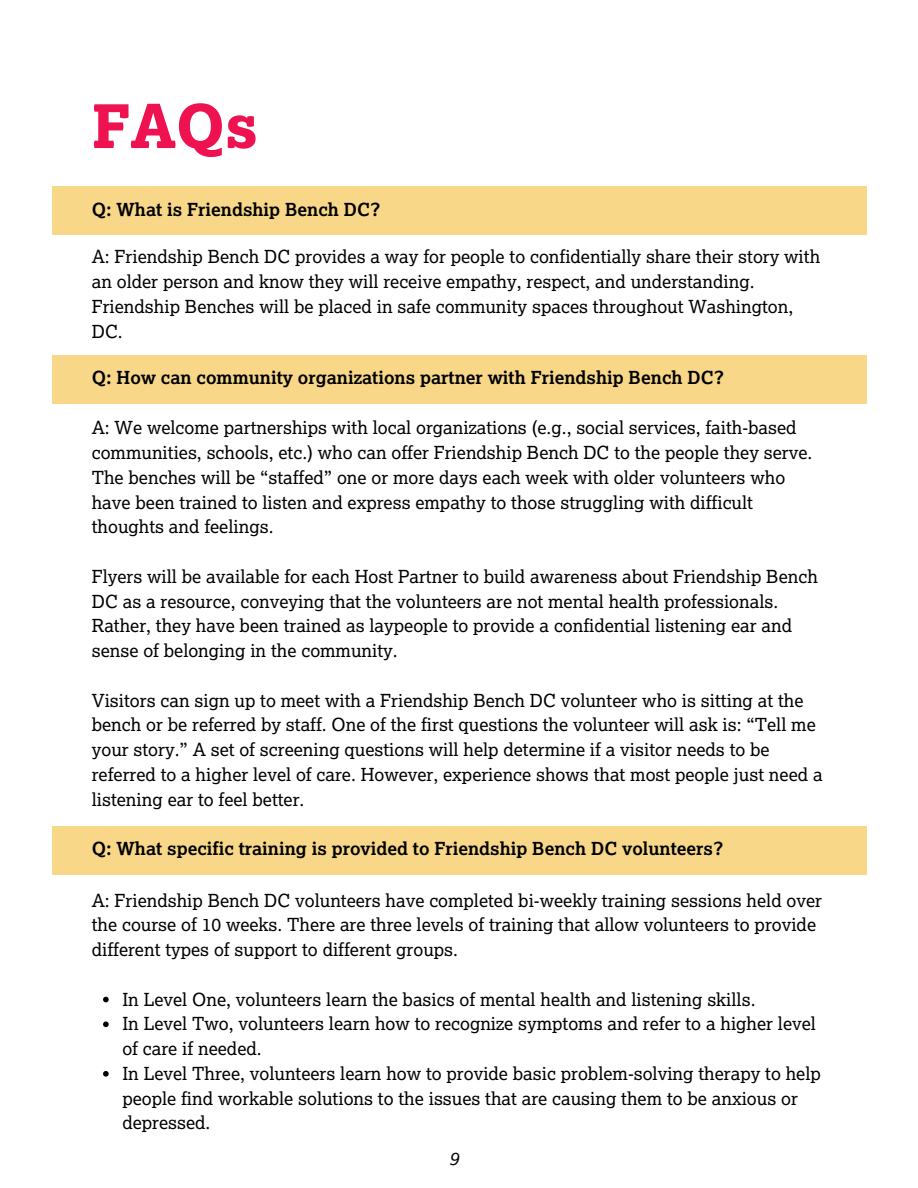
<style>
.page{position:relative;width:918px;height:1188px;background:#fff}
.page>*{position:absolute;margin:0;border:0;box-sizing:border-box;transform-origin:0 0}
.t1{font:60px "Lexia X Bold";color:#ef1250}
.t2{font:18px/24.8px "Lexia";color:#000}
.t3{font:700 18px "Lexia";color:#000}
.t4{font:italic 18px "Lexia";color:#000}
</style>
<div class="page">
<div style="left:52px;top:186px;width:814px;height:49px;background:#f8d888"></div>
<div style="left:52px;top:355px;width:814px;height:49px;background:#f8d888"></div>
<svg style="left:103px;top:997px;width:6px;height:5px"></svg>
<svg style="left:103px;top:1021px;width:6px;height:6px"></svg>
<svg style="left:103px;top:1071px;width:6px;height:6px"></svg>
<div style="left:52px;top:826px;width:814px;height:49px;background:#f8d888"></div>
<h1 class="t1" style="left:92px;top:91px;width:168px">FAQs</h1>
<p class="t3" style="left:92px;top:199px;width:290px">Q: What is Friendship Bench DC?</p>
<h2 class="t2" style="left:92px;top:245px;width:730px">A: Friendship Bench DC provides a way for people to confidentially share their story with an older person and know they will receive empathy, respect, and understanding.<br>Friendship Benches will be placed in safe community spaces throughout Washington, DC.</h2>
<p class="t3" style="left:92px;top:367px;width:634px">Q: How can community organizations partner with Friendship Bench DC?</p>
<h2 class="t2" style="left:92px;top:416px;width:722px">A: We welcome partnerships with local organizations (e.g., social services, faith-based communities, schools, etc.) who can offer Friendship Bench DC to the people they serve.<br>The benches will be “staffed” one or more days each week with older volunteers who have been trained to listen and express empathy to those struggling with difficult thoughts and feelings.</h2>
<p class="t2" style="left:92px;top:564px;width:728px">Flyers will be available for each Host Partner to build awareness about Friendship Bench DC as a resource, conveying that the volunteers are not mental health professionals.<br>Rather, they have been trained as laypeople to provide a confidential listening ear and sense of belonging in the community.</p>
<p class="t2" style="left:92px;top:688px;width:732px">Visitors can sign up to meet with a Friendship Bench DC volunteer who is sitting at the bench or be referred by staff. One of the first questions the volunteer will ask is: “Tell me your story.” A set of screening questions will help determine if a visitor needs to be referred to a higher level of care. However, experience shows that most people just need a listening ear to feel better.</p>
<p class="t3" style="left:92px;top:838px;width:633px">Q: What specific training is provided to Friendship Bench DC volunteers?</p>
<h2 class="t2" style="left:92px;top:888px;width:732px">A: Friendship Bench DC volunteers have completed bi-weekly training sessions held over the course of 10 weeks. There are three levels of training that allow volunteers to provide different types of support to different groups.</h2>
<p class="t2" style="left:122px;top:987px;width:635px">In Level One, volunteers learn the basics of mental health and listening skills.</p>
<p class="t2" style="left:122px;top:1012px;width:695px">In Level Two, volunteers learn how to recognize symptoms and refer to a higher level of care if needed.</p>
<p class="t2" style="left:122px;top:1061px;width:700px">In Level Three, volunteers learn how to provide basic problem-solving therapy to help people find workable solutions to the issues that are causing them to be anxious or depressed.</p>
<p class="t4" style="left:449px;top:1148px;width:11px">9</p>
</div>
